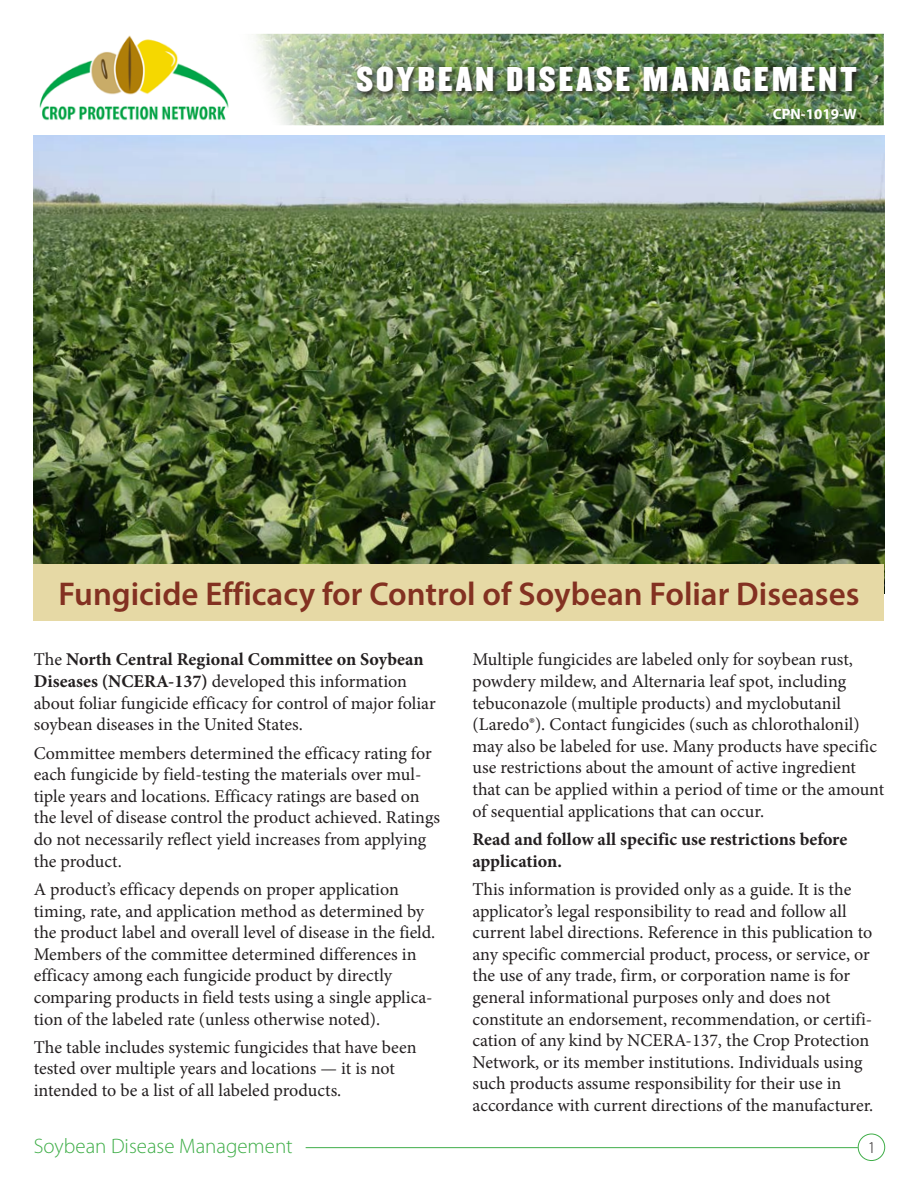
<style>
.page{position:relative;width:918px;height:1188px;background:#fff}
.page>*{position:absolute;margin:0;border:0;box-sizing:border-box;transform-origin:0 0}
.t1{font:600 33px "Myriad Pro";color:#833121}
.t2{font:30px "Champion HTF Middleweight";letter-spacing:.11em;color:#fff}
.t3{font:300 21px "Myriad Pro";color:#40ae49}
.Body_Text{font:18px/21.6px "Minion Pro";color:#231f20}
.Body_Text-2{font:700 18px/21.6px "Minion Pro";color:#231f20}
.t4{font:300 16.5px "Myriad Pro";color:#231f20}
.t5{font:700 15px "Myriad Pro";color:#fff}
.s1{font-weight:700}
</style>
<div class="page">
<img style="left:39px;top:35px;width:190px;height:86px">
<img style="left:255px;top:34px;width:629px;height:91px">
<div style="left:355px;top:65px;width:508px;height:33px;background:#231f20;opacity:.9"></div>
<div style="left:858px;top:1134px;width:27px;height:27px;border:1px solid #40ae49;border-radius:50%"></div>
<hr style="left:306px;top:1147px;width:552px;height:1px;background:#40ae49">
<img style="left:34px;top:135px;width:850px;height:430px">
<div style="left:34px;top:565px;width:850px;height:56px;background:#e6d9a5"></div>
<h2 class="t2" style="left:356px;top:59px;width:502px">SOYBEAN DISEASE MANAGEMENT</h2>
<p class="t5" style="left:773px;top:104px;width:85px">CPN-1019-W</p>
<p class="t1" style="left:59px;top:573px;width:802px">Fungicide Efficacy for Control of Soybean Foliar Diseases</p>
<p class="Body_Text" style="left:34px;top:649px;width:403px">The <span class="s1">North Central Regional Committee on Soybean Diseases (NCERA-137)</span> developed this information about foliar fungicide efficacy for control of major foliar soybean diseases in the United States.</p>
<p class="Body_Text" style="left:34px;top:742px;width:408px">Committee members determined the efficacy rating for each fungicide by field-testing the materials over mul&shy;tiple years and locations. Efficacy ratings are based on the level of disease control the product achieved. Ratings do not necessarily reflect yield increases from applying the product.</p>
<p class="Body_Text" style="left:34px;top:878px;width:403px">A product’s efficacy depends on proper application timing, rate, and application method as determined by the product label and overall level of disease in the field.<br>Members of the committee determined differences in efficacy among each fungicide product by directly comparing products in field tests using a single applica&shy;tion of the labeled rate (unless otherwise noted).</p>
<p class="Body_Text" style="left:34px;top:1036px;width:384px">The table includes systemic fungicides that have been tested over multiple years and locations — it is not intended to be a list of all labeled products.</p>
<p class="Body_Text" style="left:472px;top:649px;width:413px">Multiple fungicides are labeled only for soybean rust, powdery mildew, and Alternaria leaf spot, including tebuconazole (multiple products) and myclobutanil (Laredo®). Contact fungicides (such as chlorothalonil) may also be labeled for use. Many products have specific use restrictions about the amount of active ingredient that can be applied within a period of time or the amount of sequential applications that can occur.</p>
<p class="Body_Text-2" style="left:472px;top:828px;width:376px">Read and follow all specific use restrictions before application.</p>
<p class="Body_Text" style="left:472px;top:878px;width:402px">This information is provided only as a guide. It is the applicator’s legal responsibility to read and follow all current label directions. Reference in this publication to any specific commercial product, process, or service, or the use of any trade, firm, or corporation name is for general informational purposes only and does not constitute an endorsement, recommendation, or certifi&shy;cation of any kind by NCERA-137, the Crop Protection Network, or its member institutions. Individuals using such products assume responsibility for their use in accordance with current directions of the manufacturer.</p>
<p class="t3" style="left:34px;top:1134px;width:261px">Soybean Disease Management</p>
<p class="t4" style="left:868px;top:1138px;width:10px">1</p>
</div>
